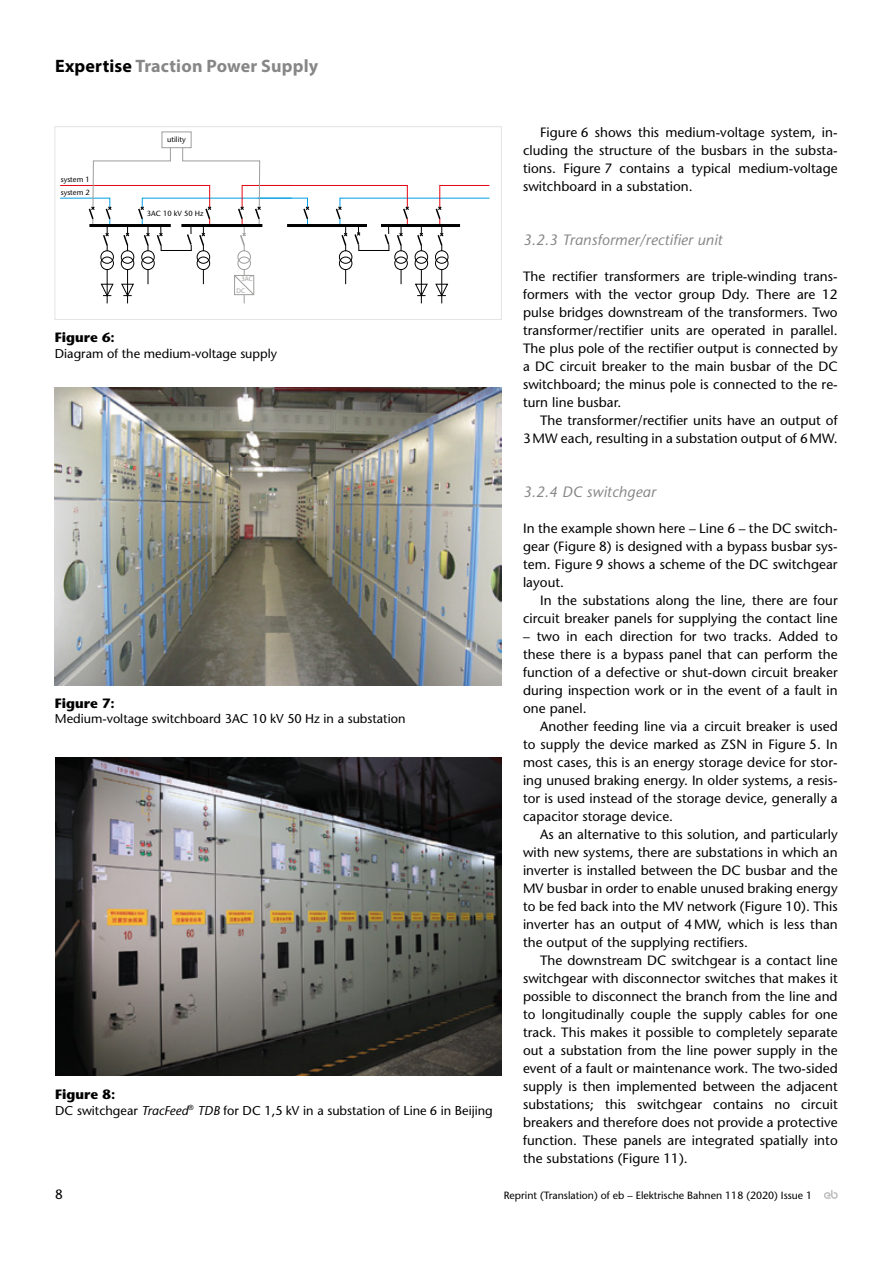
<style>
.page{position:relative;width:893px;height:1263px;background:#fff}
.page>*{position:absolute;margin:0;border:0;box-sizing:border-box;transform-origin:0 0}
.t1{font:700 18px "Myriad Pro";letter-spacing:.01em;color:#878787}
.t2{font:italic 500 15px "Stone Sans Std";letter-spacing:.01em;color:#878787}
.t3{font:500 13.5px/18px "Stone Sans Std";letter-spacing:.005em;color:#000;text-align:justify}
.t4{font:700 13.5px "Stone Sans Std";color:#000}
.t5{font:500 12.75px "Stone Sans Std";color:#000}
.t6{font:500 10.5px "Stone Sans Std";color:#000}
.t7{font:500 7.5px/12.6px "Stone Sans Std";color:#000}
.t8{font:6.75px "Myriad Pro";color:#9d9d9c}
.s1{color:#000}
.s2{font-style:italic}
</style>
<div class="page">
<svg style="left:824px;top:1190px;width:14px;height:9px"></svg>
<img style="left:55px;top:387px;width:446px;height:298px">
<div style="left:101px;top:250px;width:13px;height:14px;border:1px solid #000;border-radius:50%"></div>
<div style="left:101px;top:257px;width:13px;height:13px;border:1px solid #000;border-radius:50%"></div>
<hr style="left:107px;top:270px;width:1px;height:33px;background:#000">
<svg style="left:100px;top:283px;width:14px;height:14px"></svg>
<div style="left:238px;top:250px;width:13px;height:14px;border:1px solid #9d9d9c;border-radius:50%"></div>
<div style="left:238px;top:257px;width:13px;height:13px;border:1px solid #9d9d9c;border-radius:50%"></div>
<hr style="left:244px;top:270px;width:1px;height:33px;background:#9d9d9c">
<div style="left:121px;top:250px;width:13px;height:14px;border:1px solid #000;border-radius:50%"></div>
<div style="left:121px;top:257px;width:13px;height:13px;border:1px solid #000;border-radius:50%"></div>
<hr style="left:127px;top:270px;width:1px;height:33px;background:#000">
<svg style="left:121px;top:283px;width:13px;height:14px"></svg>
<div style="left:141px;top:250px;width:14px;height:14px;border:1px solid #000;border-radius:50%"></div>
<div style="left:141px;top:257px;width:14px;height:13px;border:1px solid #000;border-radius:50%"></div>
<svg style="left:148px;top:270px;width:1px;height:14px"></svg>
<div style="left:197px;top:250px;width:13px;height:14px;border:1px solid #000;border-radius:50%"></div>
<div style="left:197px;top:257px;width:13px;height:13px;border:1px solid #000;border-radius:50%"></div>
<svg style="left:203px;top:270px;width:1px;height:14px"></svg>
<svg style="left:234px;top:274px;width:21px;height:22px"></svg>
<div style="left:415px;top:250px;width:13px;height:14px;border:1px solid #000;border-radius:50%"></div>
<div style="left:415px;top:257px;width:13px;height:13px;border:1px solid #000;border-radius:50%"></div>
<hr style="left:421px;top:270px;width:1px;height:33px;background:#000">
<svg style="left:415px;top:283px;width:13px;height:14px"></svg>
<div style="left:435px;top:250px;width:13px;height:14px;border:1px solid #000;border-radius:50%"></div>
<div style="left:435px;top:257px;width:13px;height:13px;border:1px solid #000;border-radius:50%"></div>
<hr style="left:441px;top:270px;width:1px;height:33px;background:#000">
<svg style="left:435px;top:283px;width:13px;height:14px"></svg>
<div style="left:339px;top:250px;width:13px;height:14px;border:1px solid #000;border-radius:50%"></div>
<div style="left:339px;top:257px;width:13px;height:13px;border:1px solid #000;border-radius:50%"></div>
<svg style="left:345px;top:270px;width:1px;height:14px"></svg>
<div style="left:394px;top:250px;width:14px;height:14px;border:1px solid #000;border-radius:50%"></div>
<div style="left:394px;top:257px;width:14px;height:13px;border:1px solid #000;border-radius:50%"></div>
<svg style="left:401px;top:270px;width:1px;height:14px"></svg>
<svg style="left:60px;top:147px;width:430px;height:104px"></svg>
<hr style="left:181px;top:224px;width:81px;height:3px;background:#000">
<hr style="left:89px;top:224px;width:82px;height:3px;background:#000">
<div style="left:162px;top:132px;width:29px;height:16px;border:1px solid #9d9d9c"></div>
<div style="left:55px;top:126px;width:447px;height:194px;border:1px solid #e3e3e3"></div>
<img style="left:55px;top:758px;width:447px;height:317px">
<p class="t1" style="left:55px;top:54px;width:264px"><span class="s1">Expertise</span> Traction Power Supply</p>
<p class="t7" style="left:61px;top:173px;width:31px">system 1 system 2</p>
<p class="t7" style="left:167px;top:133px;width:20px">utility</p>
<p class="t7" style="left:147px;top:207px;width:58px">3AC 10 kV 50 Hz</p>
<p class="t8" style="left:241px;top:275px;width:13px">3AC</p>
<p class="t8" style="left:236px;top:286px;width:10px">DC</p>
<p class="t4" style="left:55px;top:330px;width:61px">Figure 6:</p>
<p class="t5" style="left:55px;top:346px;width:224px">Diagram of the medium-voltage supply</p>
<p class="t4" style="left:55px;top:695px;width:61px">Figure 7:</p>
<p class="t5" style="left:55px;top:711px;width:352px">Medium-voltage switchboard 3AC 10 kV 50 Hz in a substation</p>
<p class="t4" style="left:55px;top:1086px;width:61px">Figure 8:</p>
<p class="t5" style="left:55px;top:1102px;width:439px">DC switchgear <span class="s2">TracFeed</span><sup>®</sup> <span class="s2">TDB</span> for DC 1,5 kV in a substation of Line 6 in Beijing</p>
<p class="t3" style="left:55px;top:1185px;width:9px">8</p>
<p class="t3" style="left:523px;top:123px;width:316px;text-indent:17px">Figure 6 shows this medium-voltage system, in&shy;cluding the structure of the busbars in the substa&shy;tions. Figure 7 contains a typical medium-voltage switchboard in a substation.</p>
<p class="t2" style="left:523px;top:230px;width:201px">3.2.3 Transformer/rectifier unit</p>
<p class="t3" style="left:523px;top:267px;width:316px">The rectifier transformers are triple-winding trans-</p>
<p class="t3" style="left:523px;top:285px;width:316px">formers with the vector group Ddy. There are 12</p>
<p class="t3" style="left:523px;top:303px;width:316px">pulse bridges downstream of the transformers. Two</p>
<p class="t3" style="left:523px;top:321px;width:316px">transformer/rectifier units are operated in parallel.</p>
<p class="t3" style="left:523px;top:339px;width:316px">The plus pole of the rectifier output is connected by</p>
<p class="t3" style="left:523px;top:357px;width:316px">a DC circuit breaker to the main busbar of the DC</p>
<p class="t3" style="left:523px;top:375px;width:316px">switchboard; the minus pole is connected to the re-</p>
<p class="t3" style="left:523px;top:393px;width:100px">turn line busbar.</p>
<p class="t3" style="left:540px;top:411px;width:299px">The transformer/rectifier units have an output of</p>
<p class="t3" style="left:523px;top:429px;width:316px">3MW each, resulting in a substation output of 6MW.</p>
<p class="t2" style="left:523px;top:482px;width:134px">3.2.4 DC switchgear</p>
<p class="t3" style="left:523px;top:519px;width:316px">In the example shown here – Line 6 – the DC switch-</p>
<p class="t3" style="left:523px;top:537px;width:316px">gear (Figure 8) is designed with a bypass busbar sys-</p>
<p class="t3" style="left:523px;top:555px;width:316px">tem. Figure 9 shows a scheme of the DC switchgear</p>
<p class="t3" style="left:523px;top:573px;width:43px">layout.</p>
<p class="t3" style="left:540px;top:591px;width:299px">In the substations along the line, there are four</p>
<p class="t3" style="left:523px;top:609px;width:316px">circuit breaker panels for supplying the contact line</p>
<p class="t3" style="left:523px;top:627px;width:316px">– two in each direction for two tracks. Added to</p>
<p class="t3" style="left:523px;top:645px;width:316px">these there is a bypass panel that can perform the</p>
<p class="t3" style="left:523px;top:663px;width:316px">function of a defective or shut-down circuit breaker</p>
<p class="t3" style="left:523px;top:681px;width:316px">during inspection work or in the event of a fault in</p>
<p class="t3" style="left:523px;top:699px;width:65px">one panel.</p>
<p class="t3" style="left:540px;top:717px;width:299px">Another feeding line via a circuit breaker is used</p>
<p class="t3" style="left:523px;top:735px;width:316px">to supply the device marked as ZSN in Figure 5. In</p>
<p class="t3" style="left:523px;top:753px;width:316px">most cases, this is an energy storage device for stor-</p>
<p class="t3" style="left:523px;top:771px;width:316px">ing unused braking energy. In older systems, a resis-</p>
<p class="t3" style="left:523px;top:789px;width:316px">tor is used instead of the storage device, generally a</p>
<p class="t3" style="left:523px;top:807px;width:152px">capacitor storage device.</p>
<p class="t3" style="left:540px;top:825px;width:299px">As an alternative to this solution, and particularly</p>
<p class="t3" style="left:523px;top:843px;width:316px">with new systems, there are substations in which an</p>
<p class="t3" style="left:523px;top:861px;width:316px">inverter is installed between the DC busbar and the</p>
<p class="t3" style="left:523px;top:879px;width:316px">MV busbar in order to enable unused braking energy</p>
<p class="t3" style="left:523px;top:897px;width:316px">to be fed back into the MV network (Figure 10). This</p>
<p class="t3" style="left:523px;top:915px;width:316px">inverter has an output of 4MW, which is less than</p>
<p class="t3" style="left:523px;top:933px;width:226px">the output of the supplying rectifiers.</p>
<p class="t3" style="left:540px;top:951px;width:299px">The downstream DC switchgear is a contact line</p>
<p class="t3" style="left:523px;top:969px;width:316px">switchgear with disconnector switches that makes it</p>
<p class="t3" style="left:523px;top:987px;width:316px">possible to disconnect the branch from the line and</p>
<p class="t3" style="left:523px;top:1005px;width:316px">to longitudinally couple the supply cables for one</p>
<p class="t3" style="left:523px;top:1023px;width:316px">track. This makes it possible to completely separate</p>
<p class="t3" style="left:523px;top:1041px;width:316px">out a substation from the line power supply in the</p>
<p class="t3" style="left:523px;top:1059px;width:316px">event of a fault or maintenance work. The two-sided</p>
<p class="t3" style="left:523px;top:1077px;width:316px">supply is then implemented between the adjacent</p>
<p class="t3" style="left:523px;top:1095px;width:316px">substations; this switchgear contains no circuit</p>
<p class="t3" style="left:523px;top:1113px;width:316px">breakers and therefore does not provide a protective</p>
<p class="t3" style="left:523px;top:1131px;width:316px">function. These panels are integrated spatially into</p>
<p class="t3" style="left:523px;top:1149px;width:166px">the substations (Figure 11).</p>
<p class="t6" style="left:504px;top:1189px;width:310px">Reprint (Translation) of eb – Elektrische Bahnen 118 (2020) Issue 1</p>
</div>
